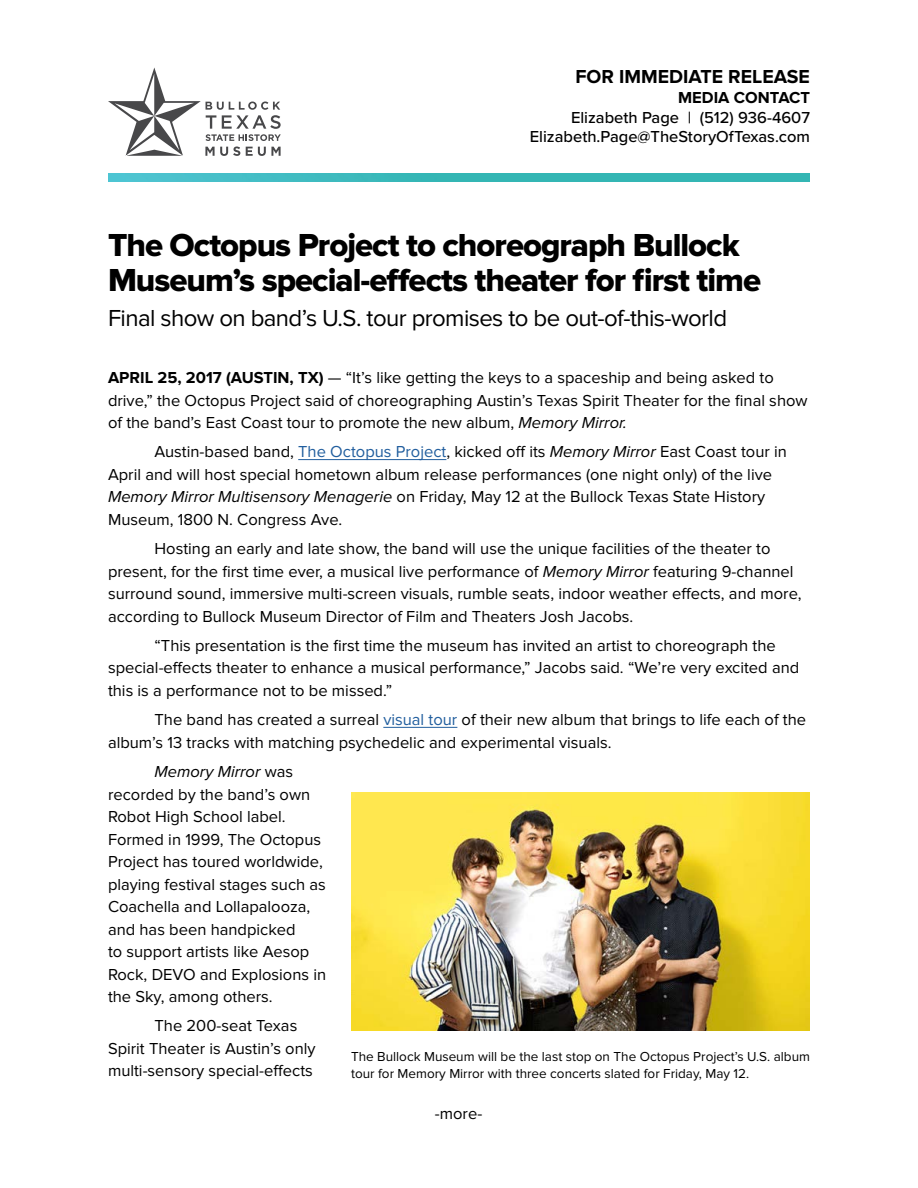
<style>
.page{position:relative;width:918px;height:1188px;background:#fff}
.page>*{position:absolute;margin:0;border:0;box-sizing:border-box;transform-origin:0 0}
.t1{font:33px/34.5px "Proxima Nova Extrabld";letter-spacing:-.03em;color:#000}
.t2{font:24px "Proxima Nova";letter-spacing:-.025em;color:#000}
.t3{font:700 19.5px "Proxima Nova";color:#000}
.t4{font:16.5px/22.5px "Proxima Nova";color:#000}
.t5{font:500 16.5px/19.8px "Proxima Nova";color:#000;text-align:right}
.t6{font:700 16.5px "Proxima Nova";color:#000}
.t7{font:13.5px/16.5px "Proxima Nova";color:#000}
.s1{font-weight:700}
.s2{font-style:italic}
.s3{color:#215e9e}
</style>
<div class="page">
<hr style="left:298px;top:459px;width:148px;height:1px;background:#215e9e">
<hr style="left:383px;top:727px;width:74px;height:1px;background:#215e9e">
<img style="left:351px;top:793px;width:458px;height:237px">
<svg style="left:108px;top:67px;width:173px;height:89px"></svg>
<img style="left:108px;top:174px;width:702px;height:8px">
<p class="t3" style="left:575px;top:65px;width:236px">FOR IMMEDIATE RELEASE</p>
<p class="t6" style="left:678px;top:88px;width:133px">MEDIA CONTACT</p>
<p class="t5" style="left:530px;top:107px;width:282px">Elizabeth Page | (512) 936-4607<br>Elizabeth.Page@TheStoryOfTexas.com</p>
<h1 class="t1" style="left:108px;top:229px;width:655px">The Octopus Project to choreograph Bullock<br>Museum’s special-effects theater for first time</h1>
<h2 class="t2" style="left:108px;top:304px;width:621px">Final show on band’s U.S. tour promises to be out-of-this-world</h2>
<p class="t4" style="left:108px;top:367px;width:701px"><span class="s1">APRIL 25, 2017 (AUSTIN, TX)</span> — “It’s like getting the keys to a spaceship and being asked to drive,” the Octopus Project said of choreographing Austin’s Texas Spirit Theater for the final show of the band’s East Coast tour to promote the new album, <span class="s2">Memory Mirror.</span></p>
<p class="t4" style="left:108px;top:441px;width:680px;text-indent:46px">Austin-based band, <span class="s3">The Octopus Project</span>, kicked off its <span class="s2">Memory Mirror</span> East Coast tour in April and will host special hometown album release performances (one night only) of the live <span class="s2">Memory Mirror Multisensory Menagerie</span> on Friday, May 12 at the Bullock Texas State History Museum, 1800 N. Congress Ave.</p>
<p class="t4" style="left:108px;top:538px;width:695px;text-indent:46px">Hosting an early and late show, the band will use the unique facilities of the theater to present, for the first time ever, a musical live performance of <span class="s2">Memory Mirror</span> featuring 9-channel surround sound, immersive multi-screen visuals, rumble seats, indoor weather effects, and more, according to Bullock Museum Director of Film and Theaters Josh Jacobs.</p>
<p class="t4" style="left:108px;top:634px;width:693px;text-indent:46px">“This presentation is the first time the museum has invited an artist to choreograph the special-effects theater to enhance a musical performance,” Jacobs said. “We’re very excited and this is a performance not to be missed.”</p>
<p class="t4" style="left:108px;top:709px;width:700px;text-indent:46px">The band has created a surreal <span class="s3">visual tour</span> of their new album that brings to life each of the album’s 13 tracks with matching psychedelic and experimental visuals.</p>
<p class="t4" style="left:108px;top:761px;width:220px;text-indent:46px"><span class="s2">Memory Mirror</span> was recorded by the band’s own<br>Robot High School label.<br>Formed in 1999, The Octopus<br>Project has toured worldwide, playing festival stages such as<br>Coachella and Lollapalooza, and has been handpicked<br>to support artists like Aesop<br>Rock, DEVO and Explosions in the Sky, among others.</p>
<p class="t4" style="left:108px;top:1015px;width:209px;text-indent:46px">The 200-seat Texas<br>Spirit Theater is Austin’s only multi-sensory special-effects</p>
<p class="t7" style="left:351px;top:1049px;width:460px">The Bullock Museum will be the last stop on The Octopus Project’s U.S. album tour for Memory Mirror with three concerts slated for Friday, May 12.</p>
<p class="t4" style="left:435px;top:1102px;width:49px">-more-</p>
</div>
